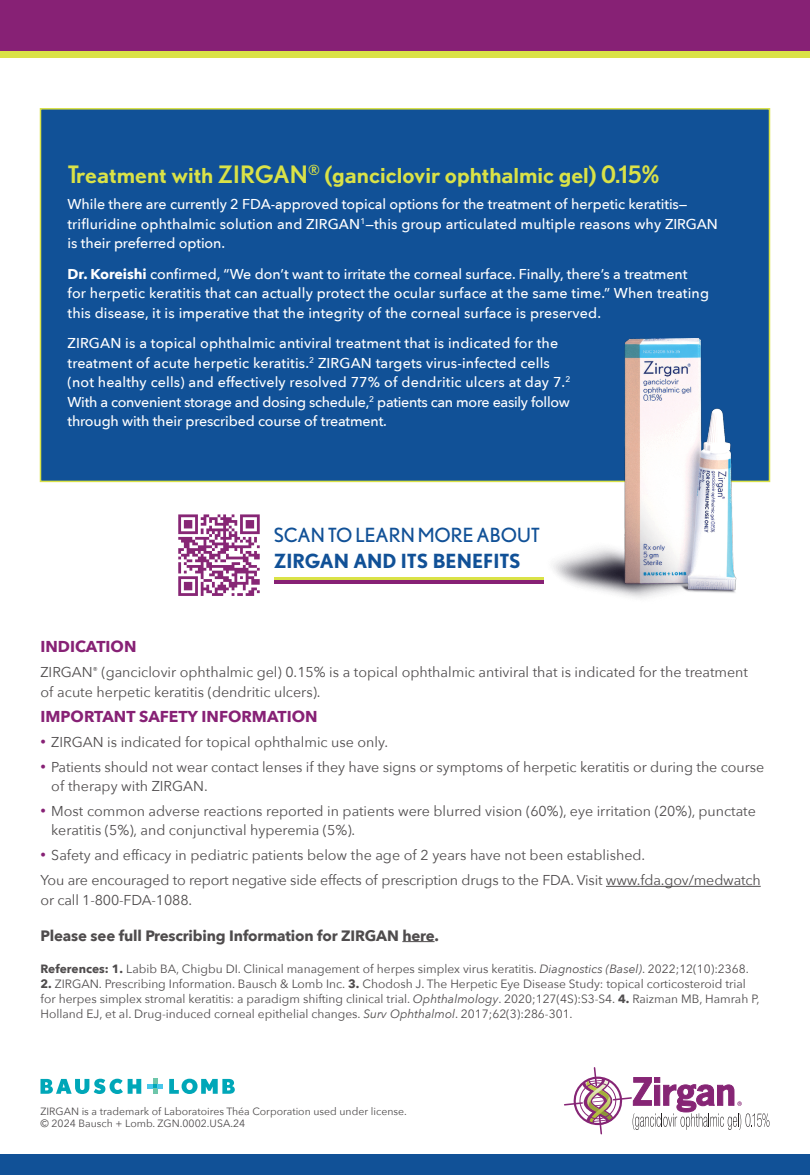
<style>
.page{position:relative;width:810px;height:1175px;background:#fff}
.page>*{position:absolute;margin:0;border:0;box-sizing:border-box;transform-origin:0 0}
.t1{font:500 24px "Nobel BL";color:#dae247}
.t2{font:19.5px "Nobel BL";color:#115197}
.t3{font:700 19.5px "Nobel BL";color:#115197}
.t4{font:700 15.75px "Avenir Next";color:#872175}
.t5{font:700 15px "Avenir Next";letter-spacing:-.01em;color:#4f4c4d}
.t6{font:500 14.25px/19.5px "Avenir Next";letter-spacing:.01em;color:#fff}
.t7{font:14.25px/19.5px "Avenir Next";color:#4f4c4d}
.t8{font:12px/15px "Avenir Next";color:#4f4c4d}
.t9{font:10.5px/12px "Avenir Next";color:#4f4c4d}
.s1{font-weight:700}
.s2{font-family:"Nobel BL";font-weight:500;color:#872175}
.s3{font-style:italic}
</style>
<div class="page">
<div style="left:0;top:1154px;width:810px;height:20px;background:#115197"></div>
<div style="left:0;top:51px;width:810px;height:6px;background:#dae247"></div>
<div style="left:0;top:0;width:810px;height:51px;background:#872175"></div>
<hr style="left:274px;top:580px;width:270px;height:3px;background:#872175">
<hr style="left:274px;top:577px;width:270px;height:3px;background:#dae247">
<svg style="left:178px;top:514px;width:82px;height:82px"></svg>
<div style="left:40px;top:108px;width:730px;height:374px;background:#115197;border:2px solid #dae247"></div>
<img style="left:544px;top:338px;width:193px;height:260px">
<svg style="left:564px;top:1067px;width:206px;height:67px"></svg>
<svg style="left:40px;top:1078px;width:101px;height:16px"></svg>
<svg style="left:169px;top:1078px;width:66px;height:16px"></svg>
<svg style="left:148px;top:1078px;width:15px;height:15px"></svg>
<hr style="left:606px;top:886px;width:155px;height:1px;background:#4f4c4d">
<hr style="left:402px;top:941px;width:33px;height:1px;background:#4f4c4d">
<h1 class="t1" style="left:68px;top:160px;width:594px">Treatment with ZIRGAN<sup>®</sup> (ganciclovir ophthalmic gel) 0.15%</h1>
<p class="t6" style="left:68px;top:194px;width:652px">While there are currently 2 FDA-approved topical options for the treatment of herpetic keratitis— trifluridine ophthalmic solution and ZIRGAN<sup>1</sup>—this group articulated multiple reasons why ZIRGAN is their preferred option.</p>
<p class="t6" style="left:68px;top:263px;width:643px"><span class="s1">Dr. Koreishi</span> confirmed, “We don’t want to irritate the corneal surface. Finally, there’s a treatment for herpetic keratitis that can actually protect the ocular surface at the same time.” When treating this disease, it is imperative that the integrity of the corneal surface is preserved.</p>
<p class="t6" style="left:67px;top:333px;width:504px">ZIRGAN is a topical ophthalmic antiviral treatment that is indicated for the treatment of acute herpetic keratitis.<sup>2</sup> ZIRGAN targets virus-infected cells (not healthy cells) and effectively resolved 77% of dendritic ulcers at day 7.<sup>2<br></sup>With a convenient storage and dosing schedule,<sup>2</sup> patients can more easily follow through with their prescribed course of treatment.</p>
<h2 class="t2" style="left:274px;top:524px;width:268px">SCAN TO LEARN MORE ABOUT</h2>
<h2 class="t3" style="left:274px;top:549px;width:249px">ZIRGAN AND ITS BENEFITS</h2>
<p class="t4" style="left:40px;top:633px;width:97px">INDICATION</p>
<p class="t7" style="left:40px;top:662px;width:709px">ZIRGAN<sup>®</sup> (ganciclovir ophthalmic gel) 0.15% is a topical ophthalmic antiviral that is indicated for the treatment of acute herpetic keratitis (dendritic ulcers).</p>
<p class="t4" style="left:40px;top:702px;width:279px">IMPORTANT SAFETY INFORMATION</p>
<p class="t7" style="left:40px;top:731px;width:349px"><span class="s2">•</span> ZIRGAN is indicated for topical ophthalmic use only.</p>
<p class="t7" style="left:51px;top:756px;width:714px;text-indent:-11px"><span class="s2">•</span> Patients should not wear contact lenses if they have signs or symptoms of herpetic keratitis or during the course of therapy with ZIRGAN.</p>
<p class="t7" style="left:51px;top:800px;width:706px;text-indent:-11px"><span class="s2">•</span> Most common adverse reactions reported in patients were blurred vision (60%), eye irritation (20%), punctate keratitis (5%), and conjunctival hyperemia (5%).</p>
<p class="t7" style="left:40px;top:842px;width:722px;line-height:24.9px"><span class="s2">•</span> Safety and efficacy in pediatric patients below the age of 2 years have not been established.<br>You are encouraged to report negative side effects of prescription drugs to the FDA. Visit www.fda.gov/medwatch</p>
<p class="t7" style="left:40px;top:889px;width:153px">or call 1-800-FDA-1088.</p>
<p class="t5" style="left:40px;top:922px;width:400px">Please see full Prescribing Information for ZIRGAN here.</p>
<p class="t8" style="left:40px;top:960px;width:710px"><span class="s1">References: 1.</span> Labib BA, Chigbu DI. Clinical management of herpes simplex virus keratitis. <span class="s3">Diagnostics (Basel)</span>. 2022;12(10):2368.</p>
<p class="t8" style="left:40px;top:975px;width:721px"><span class="s1">2.</span> ZIRGAN. Prescribing Information. Bausch &amp; Lomb Inc. <span class="s1">3.</span> Chodosh J. The Herpetic Eye Disease Study: topical corticosteroid trial for herpes simplex stromal keratitis: a paradigm shifting clinical trial. <span class="s3">Ophthalmology</span>. 2020;127(4S):S3-S4. <span class="s1">4.</span> Raizman MB, Hamrah P,<br>Holland EJ, et al. Drug-induced corneal epithelial changes. <span class="s3">Surv Ophthalmol</span>. 2017;62(3):286-301.</p>
<p class="t9" style="left:40px;top:1104px;width:368px">ZIRGAN is a trademark of Laboratoires Théa Corporation used under license. © 2024 Bausch + Lomb. ZGN.0002.USA.24</p>
</div>
